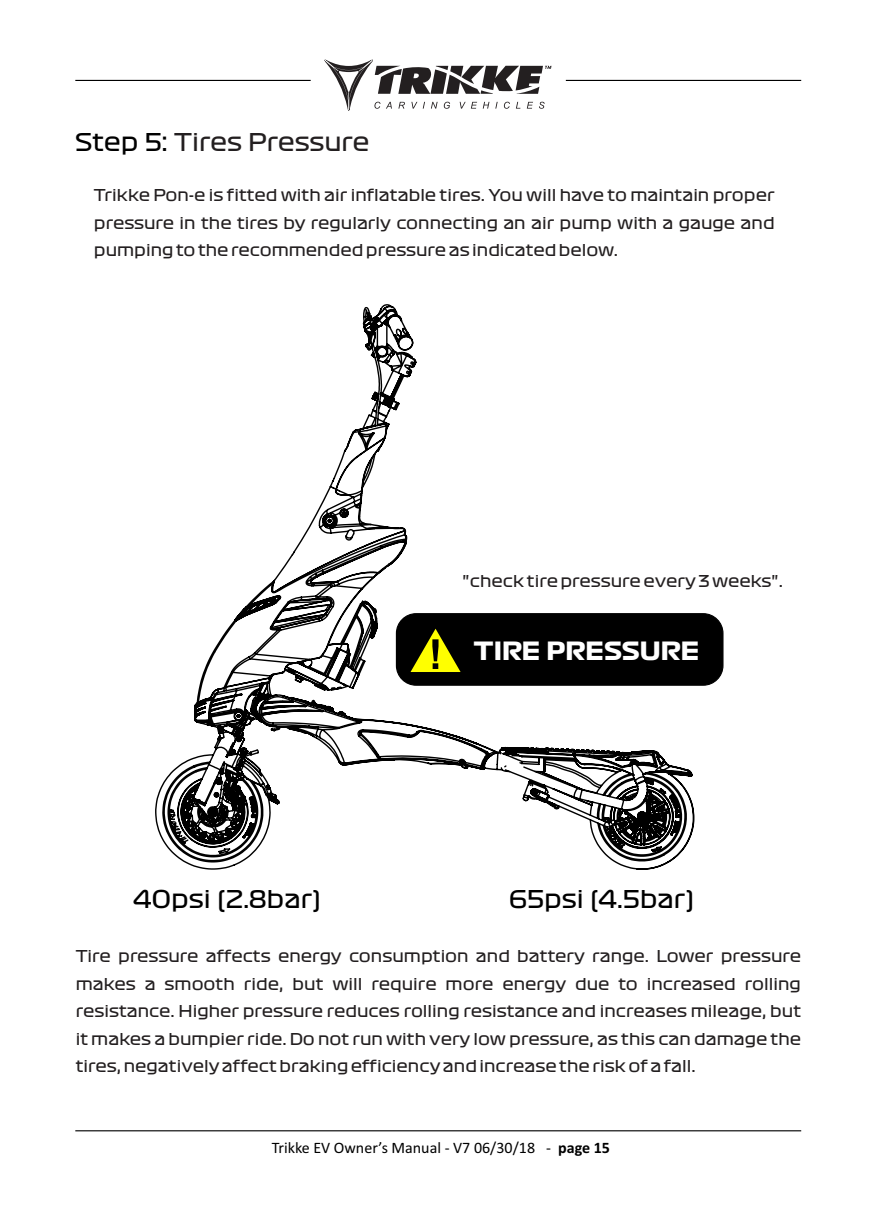
<style>
.page{position:relative;width:876px;height:1227px;background:#fff}
.page>*{position:absolute;margin:0;border:0;box-sizing:border-box;transform-origin:0 0}
.t1{font:24.6px "Formula 1 Display Bold";color:#fff}
.t2{font:24px "Formula 1 Display Regular";color:#000}
.t3{font:24px "Formula 1 Display Regular";color:#231f20}
.t4{font:16px/27.6px "Formula 1 Display Regular";color:#231f20;text-align:justify}
.t5{font:16px "Calibri";color:#000}
.s1{color:#000}
.s2{font-weight:700}
</style>
<div class="page">
<svg style="left:324px;top:60px;width:227px;height:51px"></svg>
<hr style="left:75px;top:1130px;width:725px;height:1px;background:#000">
<hr style="left:75px;top:80px;width:235px;height:1px;background:#000">
<hr style="left:565px;top:80px;width:235px;height:1px;background:#000">
<svg style="left:155px;top:304px;width:539px;height:566px"></svg>
<svg style="left:207px;top:485px;width:434px;height:346px"></svg>
<div style="left:395px;top:613px;width:328px;height:73px;background:#000;border:1px solid #000;border-radius:20px"></div>
<svg style="left:410px;top:628px;width:51px;height:44px"></svg>
<h2 class="t3" style="left:75px;top:131px;width:295px"><span class="s1">Step 5:</span> Tires Pressure</h2>
<p class="t4" style="left:94px;top:182px;width:682px">Trikke Pon-e is fitted with air inflatable tires. You will have to maintain proper pressure in the tires by regularly connecting an air pump with a gauge and pumping to the recommended pressure as indicated below.</p>
<p class="t4" style="left:462px;top:567px;width:322px">"check tire pressure every 3 weeks".</p>
<h1 class="t1" style="left:473px;top:639px;width:227px">TIRE PRESSURE</h1>
<h2 class="t2" style="left:133px;top:887px;width:190px">40psi (2.8bar)</h2>
<h2 class="t2" style="left:509px;top:887px;width:186px">65psi (4.5bar)</h2>
<p class="t4" style="left:76px;top:942px;width:726px">Tire pressure affects energy consumption and battery range. Lower pressure makes a smooth ride, but will require more energy due to increased rolling resistance. Higher pressure reduces rolling resistance and increases mileage, but it makes a bumpier ride. Do not run with very low pressure, as this can damage the tires, negatively affect braking efficiency and increase the risk of a fall.</p>
<p class="t5" style="left:271px;top:1140px;width:339px">Trikke EV Owner’s Manual - V7 06/30/18 - <span class="s2">page 15</span></p>
</div>
